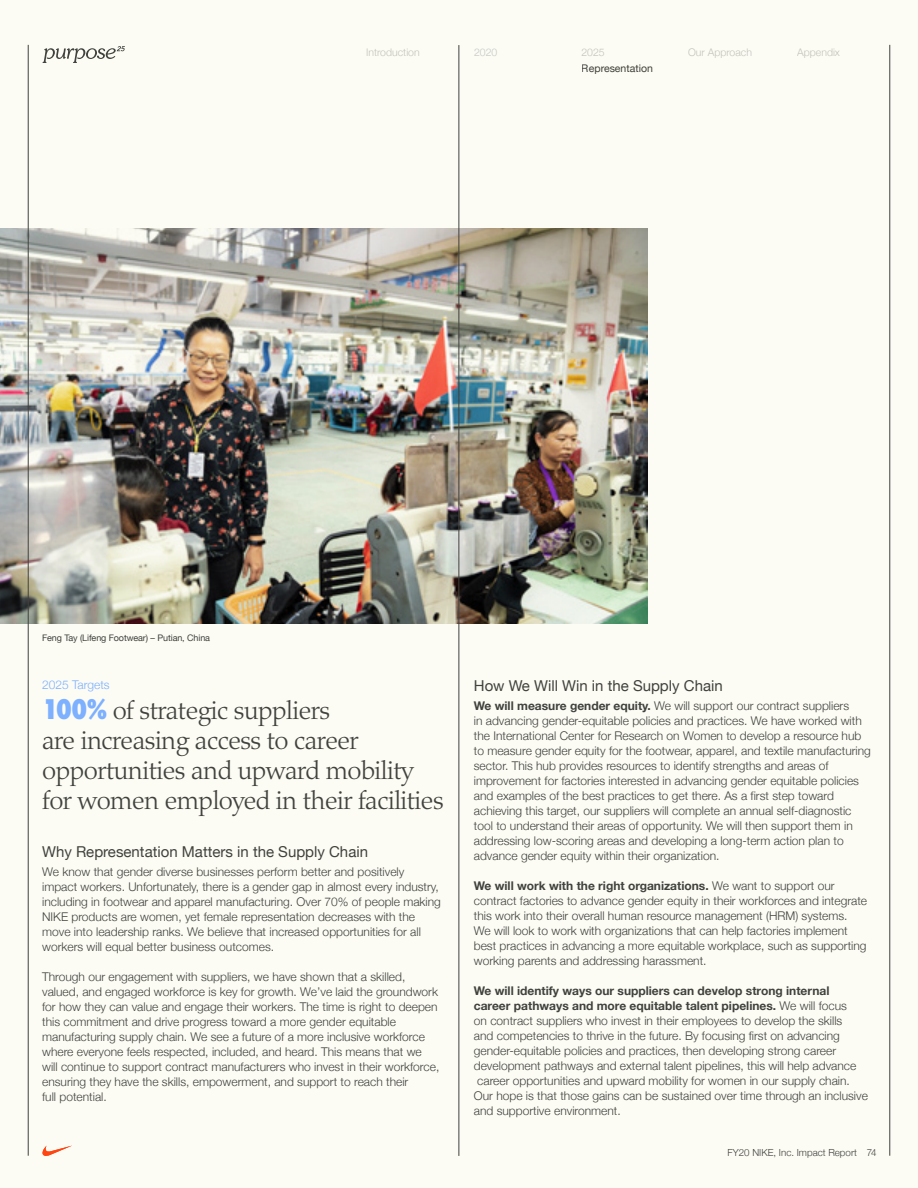
<style>
.page{position:relative;width:918px;height:1188px;background:#fcfcf5}
.page>*{position:absolute;margin:0;border:0;box-sizing:border-box;transform-origin:0 0}
.Grey_Palatino_Intro{font:300 26.25px/30px "Palatino";letter-spacing:-.02em;color:#41413d}
.Grey_Sub_Headers{font:15px "Helvetica Neue";color:#41413d}
.Body_Copy{font:300 12px/15px "Helvetica Neue";color:#41413d}
.Blue_Sub_Headers{font:300 12px "Helvetica Neue";color:#7db0ff}
.t1{font:300 10.5px "Helvetica Neue";color:#c6c6c5}
.t2{font:10.5px "Helvetica Neue";color:#41413d}
.t3{font:300 9.75px "Helvetica Neue";color:#41413d}
.Caption_style{font:9px "Helvetica Neue";letter-spacing:-.01em;color:#41413d}
.s1{font-family:"Futura";font-weight:800;font-stretch:condensed;color:#7db0ff}
.s2{font-weight:700}
</style>
<div class="page">
<img style="left:0;top:229px;width:647px;height:395px">
<hr style="left:890px;top:45px;width:1px;height:1111px;background:#41413d">
<hr style="left:28px;top:45px;width:1px;height:1111px;background:#41413d">
<svg style="left:43px;top:46px;width:82px;height:17px"></svg>
<svg style="left:42px;top:1145px;width:30px;height:11px"></svg>
<hr style="left:459px;top:45px;width:1px;height:1111px;background:#41413d">
<p class="t1" style="left:366px;top:44px;width:55px">Introduction</p>
<p class="t1" style="left:474px;top:44px;width:25px">2020</p>
<p class="t1" style="left:581px;top:44px;width:25px">2025</p>
<p class="t1" style="left:688px;top:44px;width:65px">Our Approach</p>
<p class="t1" style="left:797px;top:44px;width:44px">Appendix</p>
<p class="t2" style="left:582px;top:60px;width:73px">Representation</p>
<p class="Caption_style" style="left:42px;top:631px;width:169px">Feng Tay (Lifeng Footwear) – Putian, China</p>
<p class="Blue_Sub_Headers" style="left:42px;top:675px;width:69px">2025 Targets</p>
<p class="Grey_Palatino_Intro" style="left:42px;top:695px;width:403px"><span class="s1">100%</span> of strategic suppliers<br>are increasing access to career opportunities and upward mobility for women employed in their facilities</p>
<p class="Grey_Sub_Headers" style="left:42px;top:841px;width:327px">Why Representation Matters in the Supply Chain</p>
<p class="Body_Copy" style="left:42px;top:863px;width:400px">We know that gender diverse businesses perform better and positively impact workers. Unfortunately, there is a gender gap in almost every industry, including in footwear and apparel manufacturing. Over 70% of people making NIKE products are women, yet female representation decreases with the move into leadership ranks. We believe that increased opportunities for all workers will equal better business outcomes.</p>
<p class="Body_Copy" style="left:42px;top:968px;width:399px">Through our engagement with suppliers, we have shown that a skilled, valued, and engaged workforce is key for growth. We’ve laid the groundwork for how they can value and engage their workers. The time is right to deepen this commitment and drive progress toward a more gender equitable manufacturing supply chain. We see a future of a more inclusive workforce where everyone feels respected, included, and heard. This means that we will continue to support contract manufacturers who invest in their workforce, ensuring they have the skills, empowerment, and support to reach their<br>full potential.</p>
<p class="Grey_Sub_Headers" style="left:474px;top:675px;width:250px">How We Will Win in the Supply Chain</p>
<p class="Body_Copy" style="left:474px;top:697px;width:399px"><span class="s2">We will measure gender equity.</span> We will support our contract suppliers<br>in advancing gender-equitable policies and practices. We have worked with the International Center for Research on Women to develop a resource hub to measure gender equity for the footwear, apparel, and textile manufacturing sector. This hub provides resources to identify strengths and areas of improvement for factories interested in advancing gender equitable policies and examples of the best practices to get there. As a first step toward achieving this target, our suppliers will complete an annual self-diagnostic tool to understand their areas of opportunity. We will then support them in addressing low-scoring areas and developing a long-term action plan to advance gender equity within their organization.</p>
<p class="Body_Copy" style="left:474px;top:877px;width:395px"><span class="s2">We will work with the right organizations.</span> We want to support our contract factories to advance gender equity in their workforces and integrate this work into their overall human resource management (HRM) systems.<br>We will look to work with organizations that can help factories implement best practices in advancing a more equitable workplace, such as supporting working parents and addressing harassment.</p>
<p class="Body_Copy" style="left:474px;top:982px;width:396px"><span class="s2">We will identify ways our suppliers can develop strong internal career pathways and more equitable talent pipelines.</span> We will focus<br>on contract suppliers who invest in their employees to develop the skills<br>and competencies to thrive in the future. By focusing first on advancing gender-equitable policies and practices, then developing strong career development pathways and external talent pipelines, this will help advance career opportunities and upward mobility for women in our supply chain.<br>Our hope is that those gains can be sustained over time through an inclusive and supportive environment.</p>
<p class="t3" style="left:728px;top:1144px;width:151px">FY20 NIKE, Inc. Impact Report 74</p>
</div>
